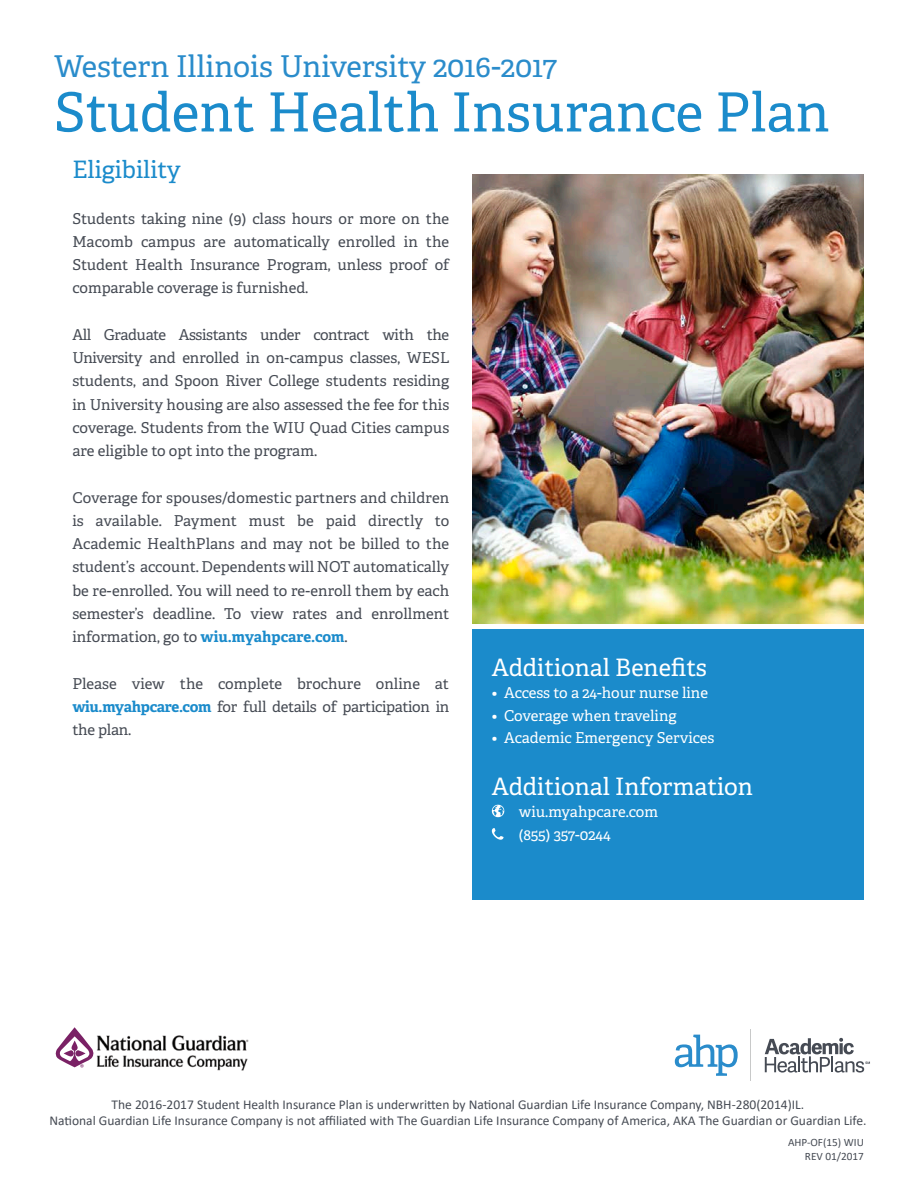
<style>
.page{position:relative;width:918px;height:1188px;background:#fff}
.page>*{position:absolute;margin:0;border:0;box-sizing:border-box;transform-origin:0 0}
.t1{font:54px "Adelle";color:#1b8bcb}
.t2{font:30px "Adelle";color:#2a8ccb}
.t3{font:24px "Adelle";color:#fff}
.t4{font:24px "Adelle";color:#1b8bcb}
.Body{font:15px/23.2px "Adelle";color:#464b54;text-align:justify}
.t5{font:15px "Adelle";letter-spacing:-.005em;color:#fff}
.t6{font:14.85px "Adelle";letter-spacing:.01em;color:#464b54}
.t7{font:13.5px/16.2px "Calibri";color:#464b54;text-align:center}
.t8{font:11.25px "Calibri";color:#464b54}
.t9{font:8.7px "Adelle";color:#7a2165}
.s1{font-size:14.85px}
.s2{font-weight:700;color:#1b8bcb}
</style>
<div class="page">
<svg style="left:675px;top:1035px;width:63px;height:41px"></svg>
<hr style="left:750px;top:1030px;width:1px;height:51px;background:#c8c9c9">
<svg style="left:765px;top:1038px;width:105px;height:35px"></svg>
<img style="left:472px;top:174px;width:392px;height:450px">
<div style="left:472px;top:629px;width:392px;height:270px;background:#1b8bcb"></div>
<svg style="left:492px;top:805px;width:12px;height:12px"></svg>
<svg style="left:492px;top:828px;width:12px;height:12px"></svg>
<img style="left:96px;top:1035px;width:153px;height:36px">
<svg style="left:56px;top:1027px;width:38px;height:40px"></svg>
<p class="t2" style="left:54px;top:48px;width:505px">Western Illinois University 2016-2017</p>
<p class="t1" style="left:54px;top:79px;width:777px">Student Health Insurance Plan</p>
<p class="t4" style="left:72px;top:155px;width:110px">Eligibility</p>
<p class="Body" style="left:72px;top:207px;width:378px">Students taking nine (9) class hours or more on the Macomb campus are automatically enrolled in the Student Health Insurance Program, unless proof of comparable coverage is furnished.</p>
<p class="Body" style="left:72px;top:323px;width:378px">All Graduate Assistants under contract with the University and enrolled in on-campus classes, WESL students, and Spoon River College students residing in University housing are also assessed the fee for this coverage. Students from the WIU Quad Cities campus are eligible to opt into the program.</p>
<p class="t6" style="left:72px;top:488px;width:378px">Coverage for spouses/domestic partners and children</p>
<p class="Body" style="left:72px;top:509px;width:378px"><span class="s1">is avail</span>able. Payment must be paid directly to Academic HealthPlans and may not be billed to the student’s account. Dependents will NOT automatically be re-enrolled. You will need to re-enroll them by each semester’s deadline. To view rates and enrollment information, go to <span class="s2">wiu.myahpcare.com</span>.</p>
<p class="Body" style="left:72px;top:672px;width:378px">Please view the complete brochure online at <span class="s2">wiu.myahpcare.com</span> for full details of participation in the plan.</p>
<p class="t3" style="left:492px;top:653px;width:217px">Additional Benefits</p>
<p class="t5" style="left:492px;top:684px;width:218px">• Access to a 24-hour nurse line</p>
<p class="t5" style="left:492px;top:706px;width:186px">• Coverage when traveling</p>
<p class="t5" style="left:492px;top:729px;width:224px">• Academic Emergency Services</p>
<p class="t3" style="left:492px;top:771px;width:263px">Additional Information</p>
<p class="t5" style="left:519px;top:803px;width:141px">wiu.myahpcare.com</p>
<p class="t5" style="left:519px;top:825px;width:94px">(855) 357-0244</p>
<p class="t9" style="left:80px;top:1062px;width:5px">®</p>
<p class="t7" style="left:50px;top:1096px;width:819px">The 2016-2017 Student Health Insurance Plan is underwritten by National Guardian Life Insurance Company, NBH-280(2014)IL.<br>National Guardian Life Insurance Company is not affiliated with The Guardian Life Insurance Company of America, AKA The Guardian or Guardian Life.</p>
<p class="t8" style="left:788px;top:1134px;width:77px">AHP-OF(15) WIU</p>
<p class="t8" style="left:805px;top:1148px;width:61px">REV 01/2017</p>
</div>
